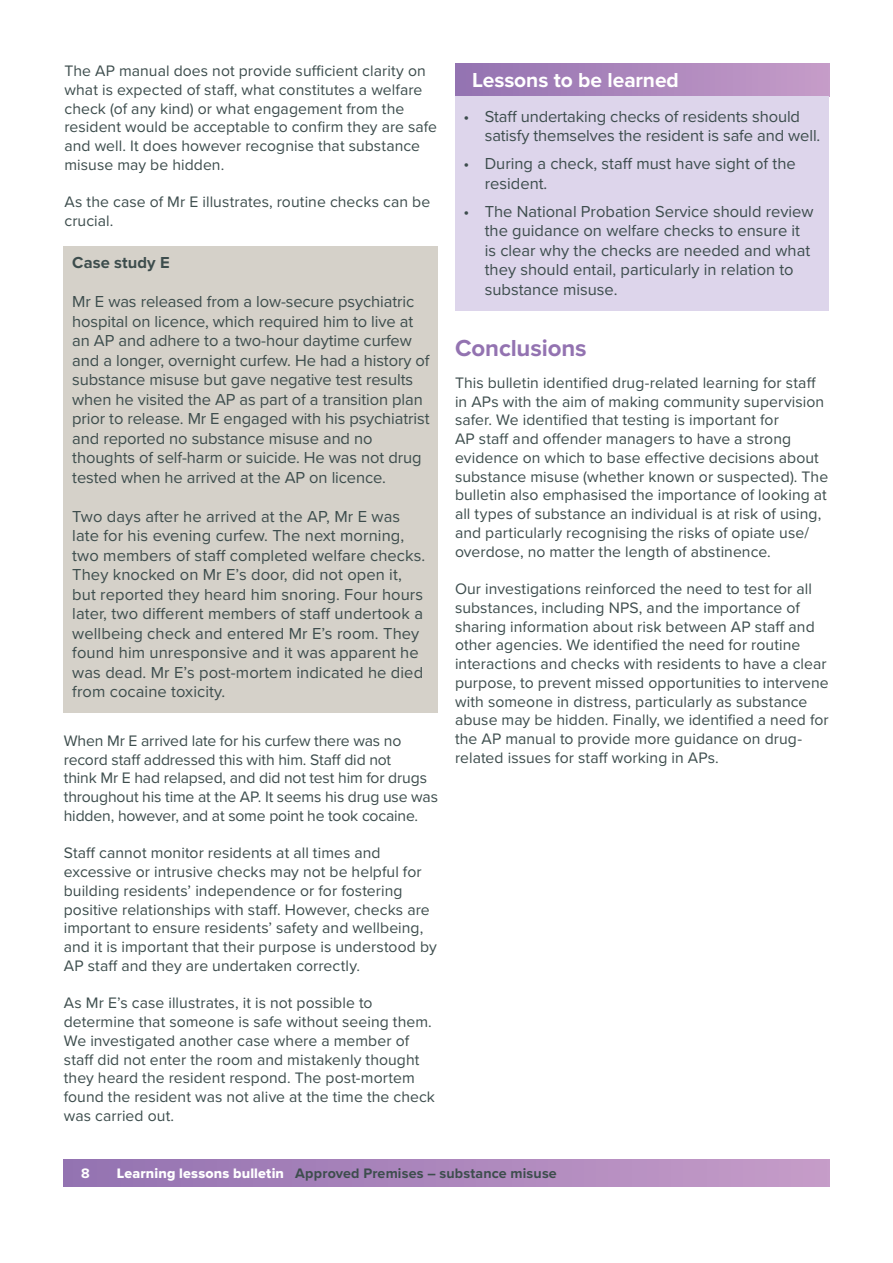
<style>
.page{position:relative;width:893px;height:1263px;background:#fff}
.page>*{position:absolute;margin:0;border:0;box-sizing:border-box;transform-origin:0 0}
.Sub-heading{font:700 24px "Proxima Nova";letter-spacing:-.005em;color:#9373b1}
.Sub-Heading_Box_text{font:700 21px "Proxima Nova";letter-spacing:-.005em;color:#fff}
.Case_study_body{font:16.5px/19.5px "Proxima Nova";letter-spacing:-.005em;color:#3d4d4d}
.Bullets{font:16.5px/19.5px "Proxima Nova";color:#3d4d4d}
.Case_study_body-2{font:700 16.5px "Proxima Nova";letter-spacing:.005em;color:#3d4d4d}
.Body_copy{font:15.75px/18.8px "Proxima Nova";letter-spacing:.005em;color:#3d4d4d}
.t1{font:700 14.25px "Proxima Nova";letter-spacing:.01em;color:#3d4d4d}
.t2{font:700 14.25px "Proxima Nova";color:#fff}
.s1{font-family:"Proxima Nova Extrabld";font-weight:400;color:#fff}
</style>
<div class="page">
<div style="left:64px;top:1159px;width:765px;height:28px;background:linear-gradient(to right,#9372b1,#c69cc8)"></div>
<div style="left:455px;top:64px;width:374px;height:32px;background:linear-gradient(to right,#9372b1,#c69cc8)"></div>
<div style="left:455px;top:96px;width:374px;height:214px;background:#ddd5eb"></div>
<div style="left:64px;top:247px;width:374px;height:466px;background:#d5d1c9"></div>
<p class="Body_copy" style="left:64px;top:62px;width:374px">The AP manual does not provide sufficient clarity on what is expected of staff, what constitutes a welfare check (of any kind) or what engagement from the resident would be acceptable to confirm they are safe and well. It does however recognise that substance misuse may be hidden.</p>
<p class="Body_copy" style="left:64px;top:193px;width:367px">As the case of Mr E illustrates, routine checks can be crucial.</p>
<p class="Case_study_body-2" style="left:72px;top:253px;width:99px">Case study E</p>
<p class="Case_study_body" style="left:72px;top:292px;width:359px">Mr E was released from a low-secure psychiatric hospital on licence, which required him to live at an AP and adhere to a two-hour daytime curfew and a longer, overnight curfew. He had a history of substance misuse but gave negative test results when he visited the AP as part of a transition plan prior to release. Mr E engaged with his psychiatrist and reported no substance misuse and no thoughts of self-harm or suicide. He was not drug tested when he arrived at the AP on licence.</p>
<p class="Case_study_body" style="left:72px;top:507px;width:354px">Two days after he arrived at the AP, Mr E was late for his evening curfew. The next morning, two members of staff completed welfare checks.<br>They knocked on Mr E’s door, did not open it, but reported they heard him snoring. Four hours later, two different members of staff undertook a wellbeing check and entered Mr E’s room. They found him unresponsive and it was apparent he was dead. Mr E’s post-mortem indicated he died from cocaine toxicity.</p>
<p class="Body_copy" style="left:64px;top:732px;width:376px">When Mr E arrived late for his curfew there was no record staff addressed this with him. Staff did not<br>think Mr E had relapsed, and did not test him for drugs throughout his time at the AP. It seems his drug use was hidden, however, and at some point he took cocaine.</p>
<p class="Body_copy" style="left:64px;top:844px;width:374px">Staff cannot monitor residents at all times and excessive or intrusive checks may not be helpful for building residents’ independence or for fostering positive relationships with staff. However, checks are important to ensure residents’ safety and wellbeing, and it is important that their purpose is understood by AP staff and they are undertaken correctly.</p>
<p class="Body_copy" style="left:64px;top:994px;width:373px">As Mr E’s case illustrates, it is not possible to determine that someone is safe without seeing them.<br>We investigated another case where a member of staff did not enter the room and mistakenly thought they heard the resident respond. The post-mortem found the resident was not alive at the time the check was carried out.</p>
<p class="Sub-Heading_Box_text" style="left:472px;top:68px;width:208px">Lessons to be learned</p>
<p class="Bullets" style="left:485px;top:107px;width:337px;text-indent:-21px">• Staff undertaking checks of residents should satisfy themselves the resident is safe and well.</p>
<p class="Bullets" style="left:485px;top:154px;width:312px;text-indent:-21px">• During a check, staff must have sight of the resident.</p>
<p class="Bullets" style="left:485px;top:202px;width:330px;text-indent:-21px">• The National Probation Service should review the guidance on welfare checks to ensure it is clear why the checks are needed and what they should entail, particularly in relation to substance misuse.</p>
<p class="Sub-heading" style="left:455px;top:334px;width:133px">Conclusions</p>
<p class="Body_copy" style="left:455px;top:373px;width:375px">This bulletin identified drug-related learning for staff in APs with the aim of making community supervision safer. We identified that testing is important for<br>AP staff and offender managers to have a strong evidence on which to base effective decisions about substance misuse (whether known or suspected). The bulletin also emphasised the importance of looking at all types of substance an individual is at risk of using, and particularly recognising the risks of opiate use/ overdose, no matter the length of abstinence.</p>
<p class="Body_copy" style="left:455px;top:580px;width:375px">Our investigations reinforced the need to test for all substances, including NPS, and the importance of sharing information about risk between AP staff and other agencies. We identified the need for routine interactions and checks with residents to have a clear purpose, to prevent missed opportunities to intervene with someone in distress, particularly as substance abuse may be hidden. Finally, we identified a need for the AP manual to provide more guidance on drug&shy;related issues for staff working in APs.</p>
<p class="t2" style="left:81px;top:1165px;width:10px">8</p>
<p class="t1" style="left:117px;top:1164px;width:441px"><span class="s1">Learning lessons bulletin</span> Approved Premises – substance misuse</p>
</div>
